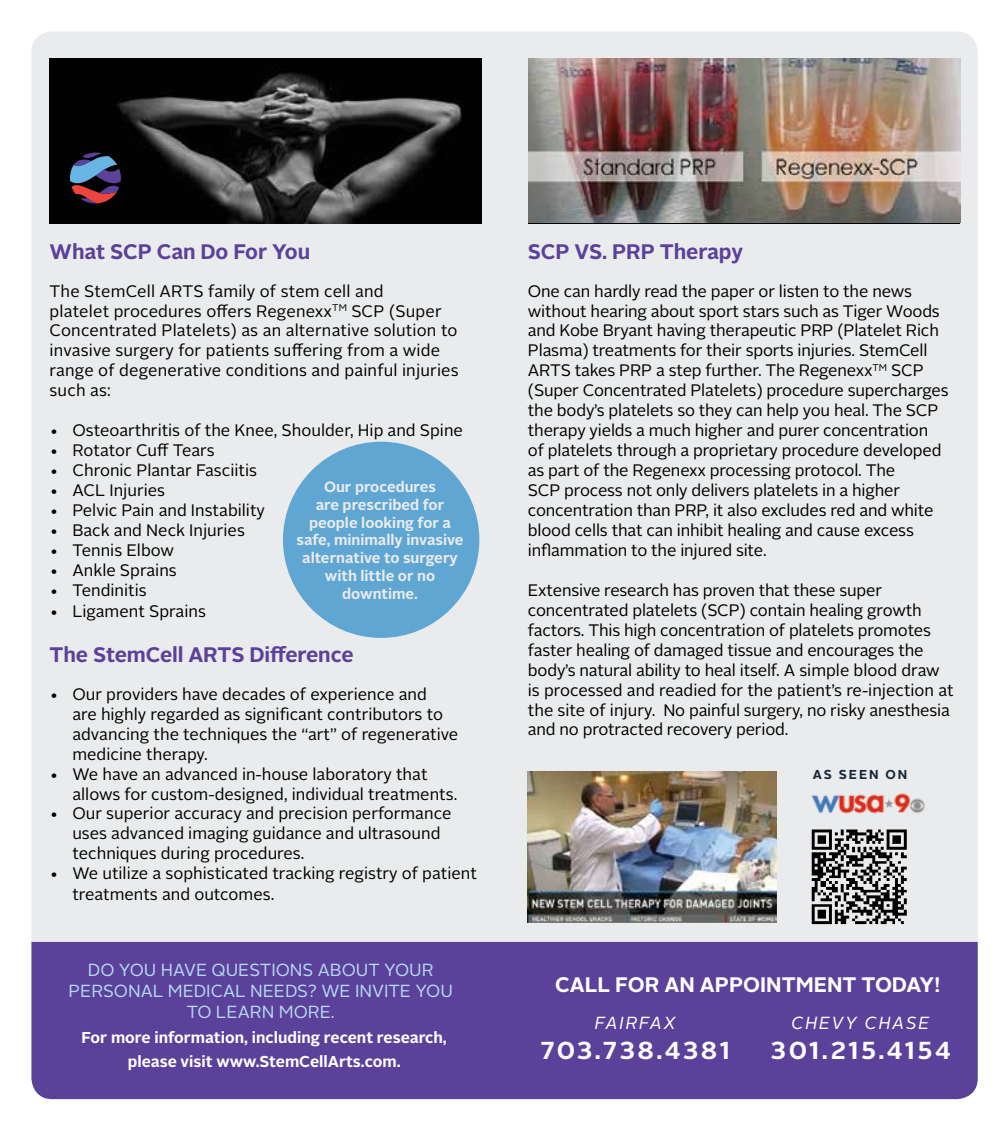
<style>
.page{position:relative;width:1008px;height:1134px;background:#fff}
.page>*{position:absolute;margin:0;border:0;box-sizing:border-box;transform-origin:0 0}
.t1{font:700 24.5px "Alright Sans";letter-spacing:.095em;color:#fff}
.t2{font:700 21px "Alright Sans";letter-spacing:-.005em;color:#5b419a}
.t3{font:700 21px "Alright Sans";color:#fff}
.t4{font:17.5px/21px "Alright Sans";color:#b5dbf2;text-align:center}
.t5{font:italic 17.5px "Alright Sans";letter-spacing:.1em;color:#fff}
.t6{font:16.62px/19.9px "Alright Sans";letter-spacing:-.01em;color:#000}
.t7{font:16.62px/19.9px "Alright Sans";letter-spacing:.01em;color:#000}
.t8{font:700 15.75px/24.5px "Alright Sans";color:#fff;text-align:center}
.t9{font:700 14.88px/17.8px "Alright Sans";color:#fff;text-align:center}
.t10{font:700 12.95px "Alright Sans";letter-spacing:.15em;color:#16273b}
</style>
<div class="page">
<div style="left:31px;top:942px;width:947px;height:157px;background:#5b419a"></div>
<div style="left:31px;top:32px;width:947px;height:910px;background:#eaebec"></div>
<img style="left:528px;top:772px;width:249px;height:151px">
<img style="left:529px;top:59px;width:431px;height:164px">
<img style="left:50px;top:59px;width:431px;height:164px">
<svg style="left:70px;top:153px;width:51px;height:50px;background:#4e4562"></svg>
<div style="left:283px;top:442px;width:196px;height:196px;background:#5fa6d3;border-radius:50%"></div>
<img style="left:807px;top:826px;width:102px;height:102px">
<img style="left:806px;top:793px;width:123px;height:21px">
<p class="t2" style="left:50px;top:237px;width:262px">What SCP Can Do For You</p>
<p class="t7" style="left:50px;top:281px;width:411px">The StemCell ARTS family of stem cell and<br>platelet procedures offers Regenexx<sup>TM</sup> SCP (Super Concentrated Platelets) as an alternative solution to invasive surgery for patients suffering from a wide range of degenerative conditions and painful injuries such as:</p>
<p class="t6" style="left:50px;top:421px;width:415px">• Osteoarthritis of the Knee, Shoulder, Hip and Spine</p>
<p class="t6" style="left:50px;top:441px;width:166px">• Rotator Cuff Tears</p>
<p class="t6" style="left:50px;top:461px;width:209px">• Chronic Plantar Fasciitis</p>
<p class="t6" style="left:50px;top:481px;width:117px">• ACL Injuries</p>
<p class="t6" style="left:50px;top:501px;width:217px">• Pelvic Pain and Instability</p>
<p class="t6" style="left:50px;top:520px;width:197px">• Back and Neck Injuries</p>
<p class="t6" style="left:50px;top:540px;width:126px">• Tennis Elbow</p>
<p class="t6" style="left:50px;top:560px;width:129px">• Ankle Sprains</p>
<p class="t6" style="left:50px;top:580px;width:99px">• Tendinitis</p>
<p class="t6" style="left:50px;top:601px;width:158px">• Ligament Sprains</p>
<p class="t2" style="left:50px;top:640px;width:305px">The StemCell ARTS Difference</p>
<p class="t6" style="left:72px;top:684px;width:387px;text-indent:-23px">• Our providers have decades of experience and<br>are highly regarded as significant contributors to advancing the techniques the “art” of regenerative medicine therapy.</p>
<p class="t6" style="left:72px;top:764px;width:386px;text-indent:-23px">• We have an advanced in-house laboratory that allows for custom-designed, individual treatments.</p>
<p class="t6" style="left:72px;top:804px;width:381px;text-indent:-23px">• Our superior accuracy and precision performance uses advanced imaging guidance and ultrasound techniques during procedures.</p>
<p class="t6" style="left:72px;top:863px;width:406px;line-height:21px;text-indent:-23px">• We utilize a sophisticated tracking registry of patient treatments and outcomes.</p>
<p class="t9" style="left:296px;top:478px;width:169px">Our procedures<br>are prescribed for people looking for a safe, minimally invasive alternative to surgery with little or no downtime.</p>
<p class="t4" style="left:69px;top:960px;width:386px">DO YOU HAVE QUESTIONS ABOUT YOUR<br>PERSONAL MEDICAL NEEDS? WE INVITE YOU<br>TO LEARN MORE.</p>
<p class="t8" style="left:82px;top:1025px;width:367px">For more information, including recent research, please visit www.StemCellArts.com.</p>
<p class="t2" style="left:528px;top:237px;width:217px">SCP VS. PRP Therapy</p>
<p class="t6" style="left:528px;top:281px;width:422px">One can hardly read the paper or listen to the news without hearing about sport stars such as Tiger Woods and Kobe Bryant having therapeutic PRP (Platelet Rich Plasma) treatments for their sports injuries. StemCell ARTS takes PRP a step further. The Regenexx<sup>TM</sup> SCP (Super Concentrated Platelets) procedure supercharges the body’s platelets so they can help you heal. The SCP therapy yields a much higher and purer concentration<br>of platelets through a proprietary procedure developed as part of the Regenexx processing protocol. The<br>SCP process not only delivers platelets in a higher concentration than PRP, it also excludes red and white blood cells that can inhibit healing and cause excess inflammation to the injured site.</p>
<p class="t6" style="left:528px;top:580px;width:427px">Extensive research has proven that these super concentrated platelets (SCP) contain healing growth factors. This high concentration of platelets promotes faster healing of damaged tissue and encourages the body’s natural ability to heal itself. A simple blood draw is processed and readied for the patient’s re-injection at the site of injury. No painful surgery, no risky anesthesia and no protracted recovery period.</p>
<p class="t10" style="left:813px;top:765px;width:96px">AS SEEN ON</p>
<p class="t3" style="left:555px;top:970px;width:387px">CALL FOR AN APPOINTMENT TODAY!</p>
<p class="t5" style="left:595px;top:1011px;width:83px">FAIRFAX</p>
<h1 class="t1" style="left:541px;top:1033px;width:191px">703.738.4381</h1>
<p class="t5" style="left:791px;top:1011px;width:140px">CHEVY CHASE</p>
<h1 class="t1" style="left:770px;top:1033px;width:182px">301.215.4154</h1>
</div>
